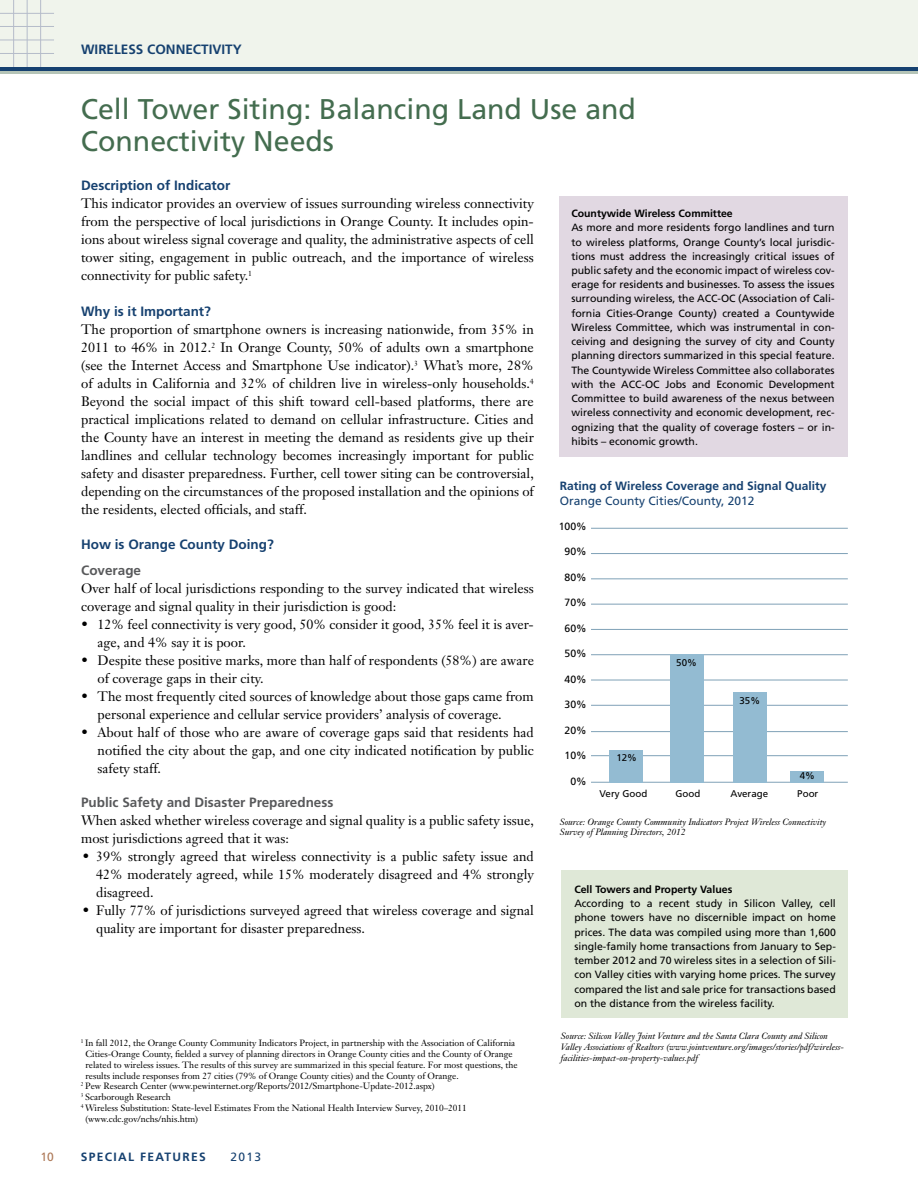
<style>
.page{position:relative;width:918px;height:1188px;background:#fff}
.page>*{position:absolute;margin:0;border:0;box-sizing:border-box;transform-origin:0 0}
.t1{font:28.5px/31.5px "Frutiger";color:#446d4f}
.t2{font:13.5px/18px "Janson Text";color:#000}
.t3{font:700 13.5px "Frutiger";color:#164170}
.t4{font:700 13.5px "Frutiger";color:#58595b}
.t5{font:700 12px "Frutiger";color:#164170}
.t6{font:12px "Frutiger";color:#164170}
.t7{font:700 12px "Frutiger";letter-spacing:.11em;color:#164170}
.t8{font:12px "Frutiger";color:#ad7857}
.t9{font:10.5px/14.2px "Frutiger";color:#000;text-align:justify}
.t10{font:700 10.5px "Frutiger";color:#000}
.t11{font:9.75px "Frutiger";color:#000}
.t12{font:9px "Janson Text";color:#000}
.t13{font:italic 9px/10.8px "Janson Text";color:#000}
</style>
<div class="page">
<div style="left:0;top:0;width:918px;height:71px;background:#f0f4ec"></div>
<hr style="left:0;top:71px;width:918px;height:3px;background:#b5c4b7">
<hr style="left:13px;top:0;width:1px;height:69px;background:#b5bcca">
<hr style="left:27px;top:0;width:1px;height:69px;background:#b5bcca">
<hr style="left:40px;top:0;width:1px;height:69px;background:#b5bcca">
<hr style="left:0;top:67px;width:918px;height:4px;background:#164170">
<hr style="left:0;top:13px;width:54px;height:1px;background:#b5bcca">
<hr style="left:0;top:26px;width:54px;height:1px;background:#b5bcca">
<hr style="left:0;top:40px;width:54px;height:1px;background:#b5bcca">
<hr style="left:0;top:53px;width:54px;height:1px;background:#b5bcca">
<hr style="left:591px;top:654px;width:257px;height:1px;background:#7fa1b7">
<hr style="left:591px;top:629px;width:257px;height:1px;background:#7fa1b7">
<hr style="left:591px;top:604px;width:257px;height:1px;background:#7fa1b7">
<hr style="left:591px;top:578px;width:257px;height:1px;background:#7fa1b7">
<hr style="left:591px;top:553px;width:257px;height:1px;background:#7fa1b7">
<hr style="left:591px;top:528px;width:257px;height:1px;background:#7fa1b7">
<hr style="left:591px;top:680px;width:257px;height:1px;background:#7fa1b7">
<hr style="left:591px;top:705px;width:257px;height:1px;background:#7fa1b7">
<hr style="left:591px;top:731px;width:257px;height:1px;background:#7fa1b7">
<hr style="left:591px;top:755px;width:257px;height:1px;background:#7fa1b7">
<hr style="left:591px;top:782px;width:257px;height:1px;background:#7fa1b7">
<div style="left:609px;top:750px;width:34px;height:33px;background:#93bbd2"></div>
<div style="left:671px;top:655px;width:33px;height:128px;background:#93bbd2"></div>
<div style="left:733px;top:692px;width:34px;height:91px;background:#93bbd2"></div>
<div style="left:791px;top:771px;width:33px;height:12px;background:#93bbd2"></div>
<div style="left:559px;top:197px;width:289px;height:260px;background:#e1d8e2"></div>
<div style="left:561px;top:871px;width:287px;height:147px;background:#dfe8d7"></div>
<p class="t8" style="left:40px;top:1150px;width:15px">10</p>
<p class="t3" style="left:81px;top:41px;width:162px">WIRELESS CONNECTIVITY</p>
<h1 class="t1" style="left:81px;top:93px;width:557px">Cell Tower Siting: Balancing Land Use and<br>Connectivity Needs</h1>
<p class="t3" style="left:81px;top:178px;width:151px">Description of Indicator</p>
<p class="t2" style="left:81px;top:195px;width:454px;text-align:justify">This indicator provides an overview of issues surrounding wireless connectivity from the perspective of local jurisdictions in Orange County. It includes opin&shy;ions about wireless signal coverage and quality, the administrative aspects of cell tower siting, engagement in public outreach, and the importance of wireless connectivity for public safety.<sup>1</sup></p>
<p class="t3" style="left:81px;top:304px;width:131px">Why is it Important?</p>
<p class="t2" style="left:81px;top:321px;width:454px;text-align:justify">The proportion of smartphone owners is increasing nationwide, from 35% in 2011 to 46% in 2012.<sup>2</sup> In Orange County, 50% of adults own a smartphone (see the Internet Access and Smartphone Use indicator).<sup>3</sup> What’s more, 28% of adults in California and 32% of children live in wireless-only households.<sup>4<br></sup>Beyond the social impact of this shift toward cell-based platforms, there are practical implications related to demand on cellular infrastructure. Cities and the County have an interest in meeting the demand as residents give up their landlines and cellular technology becomes increasingly important for public safety and disaster preparedness. Further, cell tower siting can be controversial, depending on the circumstances of the proposed installation and the opinions of the residents, elected officials, and staff.</p>
<p class="t3" style="left:81px;top:536px;width:194px">How is Orange County Doing?</p>
<p class="t4" style="left:81px;top:563px;width:62px">Coverage</p>
<p class="t2" style="left:81px;top:579px;width:454px">Over half of local jurisdictions responding to the survey indicated that wireless coverage and signal quality in their jurisdiction is good:</p>
<p class="t2" style="left:98px;top:615px;width:438px;text-indent:-16px">• 12% feel connectivity is very good, 50% consider it good, 35% feel it is aver&shy;age, and 4% say it is poor.</p>
<p class="t2" style="left:98px;top:651px;width:438px;text-indent:-16px">• Despite these positive marks, more than half of respondents (58%) are aware of coverage gaps in their city.</p>
<p class="t2" style="left:98px;top:687px;width:438px;text-indent:-16px">• The most frequently cited sources of knowledge about those gaps came from personal experience and cellular service providers’ analysis of coverage.</p>
<p class="t2" style="left:98px;top:723px;width:438px;text-align:justify;text-indent:-16px">• About half of those who are aware of coverage gaps said that residents had notified the city about the gap, and one city indicated notification by public safety staff.</p>
<p class="t4" style="left:81px;top:795px;width:254px">Public Safety and Disaster Preparedness</p>
<p class="t2" style="left:81px;top:812px;width:454px">When asked whether wireless coverage and signal quality is a public safety issue, most jurisdictions agreed that it was:</p>
<p class="t2" style="left:96px;top:848px;width:439px;text-align:justify;text-indent:-14px">• 39% strongly agreed that wireless connectivity is a public safety issue and 42% moderately agreed, while 15% moderately disagreed and 4% strongly disagreed.</p>
<p class="t2" style="left:96px;top:902px;width:439px;text-indent:-14px">• Fully 77% of jurisdictions surveyed agreed that wireless coverage and signal quality are important for disaster preparedness.</p>
<p class="t12" style="left:81px;top:1037px;width:436px"><sup>1</sup> In fall 2012, the Orange County Community Indicators Project, in partnership with the Association of California</p>
<p class="t12" style="left:85px;top:1048px;width:429px">Cities-Orange County, fielded a survey of planning directors in Orange County cities and the County of Orange</p>
<p class="t12" style="left:85px;top:1059px;width:434px">related to wireless issues. The results of this survey are summarized in this special feature. For most questions, the</p>
<p class="t12" style="left:85px;top:1070px;width:375px">results include responses from 27 cities (79% of Orange County cities) and the County of Orange.</p>
<p class="t12" style="left:81px;top:1081px;width:355px"><sup>2</sup> Pew Research Center (www.pewinternet.org/Reports/2012/Smartphone-Update-2012.aspx)</p>
<p class="t12" style="left:81px;top:1091px;width:92px"><sup>3</sup> Scarborough Research</p>
<p class="t12" style="left:81px;top:1102px;width:388px"><sup>4</sup> Wireless Substitution: State-level Estimates From the National Health Interview Survey, 2010–2011</p>
<p class="t12" style="left:85px;top:1113px;width:114px">(www.cdc.gov/nchs/nhis.htm)</p>
<p class="t7" style="left:81px;top:1150px;width:127px">SPECIAL FEATURES</p>
<p class="t6" style="left:231px;top:1150px;width:32px">2013</p>
<p class="t10" style="left:571px;top:207px;width:163px">Countywide Wireless Committee</p>
<p class="t9" style="left:571px;top:220px;width:265px">As more and more residents forgo landlines and turn to wireless platforms, Orange County’s local jurisdic&shy;tions must address the increasingly critical issues of public safety and the economic impact of wireless cov&shy;erage for residents and businesses. To assess the issues surrounding wireless, the ACC-OC (Association of Cali&shy;fornia Cities-Orange County) created a Countywide Wireless Committee, which was instrumental in con&shy;ceiving and designing the survey of city and County planning directors summarized in this special feature.<br>The Countywide Wireless Committee also collaborates with the ACC-OC Jobs and Economic Development Committee to build awareness of the nexus between wireless connectivity and economic development, rec&shy;ognizing that the quality of coverage fosters – or in&shy;hibits – economic growth.</p>
<p class="t5" style="left:560px;top:479px;width:268px">Rating of Wireless Coverage and Signal Quality</p>
<p class="t6" style="left:560px;top:494px;width:196px">Orange County Cities/County, 2012</p>
<p class="t9" style="left:559px;top:519px;width:30px">100%</p>
<p class="t9" style="left:565px;top:545px;width:24px">90%</p>
<p class="t9" style="left:565px;top:570px;width:24px">80%</p>
<p class="t9" style="left:565px;top:596px;width:24px">70%</p>
<p class="t9" style="left:565px;top:621px;width:24px">60%</p>
<p class="t9" style="left:565px;top:647px;width:24px">50%</p>
<p class="t9" style="left:565px;top:672px;width:24px">40%</p>
<p class="t9" style="left:565px;top:698px;width:24px">30%</p>
<p class="t9" style="left:565px;top:723px;width:24px">20%</p>
<p class="t9" style="left:565px;top:749px;width:24px">10%</p>
<p class="t9" style="left:570px;top:774px;width:18px">0%</p>
<p class="t11" style="left:616px;top:752px;width:22px">12%</p>
<p class="t11" style="left:676px;top:657px;width:22px">50%</p>
<p class="t11" style="left:740px;top:695px;width:22px">35%</p>
<p class="t11" style="left:800px;top:770px;width:17px">4%</p>
<p class="t11" style="left:599px;top:788px;width:49px">Very Good</p>
<p class="t11" style="left:675px;top:788px;width:26px">Good</p>
<p class="t11" style="left:731px;top:788px;width:39px">Average</p>
<p class="t11" style="left:797px;top:788px;width:23px">Poor</p>
<p class="t13" style="left:560px;top:816px;width:268px">Source: Orange County Community Indicators Project Wireless Connectivity<br>Survey of Planning Directors, 2012</p>
<p class="t10" style="left:574px;top:883px;width:159px">Cell Towers and Property Values</p>
<p class="t9" style="left:574px;top:896px;width:263px">According to a recent study in Silicon Valley, cell phone towers have no discernible impact on home prices. The data was compiled using more than 1,600 single-family home transactions from January to Sep&shy;tember 2012 and 70 wireless sites in a selection of Sili&shy;con Valley cities with varying home prices. The survey compared the list and sale price for transactions based on the distance from the wireless facility.</p>
<p class="t13" style="left:561px;top:1031px;width:285px">Source: Silicon Valley Joint Venture and the Santa Clara County and Silicon<br>Valley Associations of Realtors (www.jointventure.org/images/stories/pdf/wireless&shy;facilities-impact-on-property-values.pdf</p>
</div>
